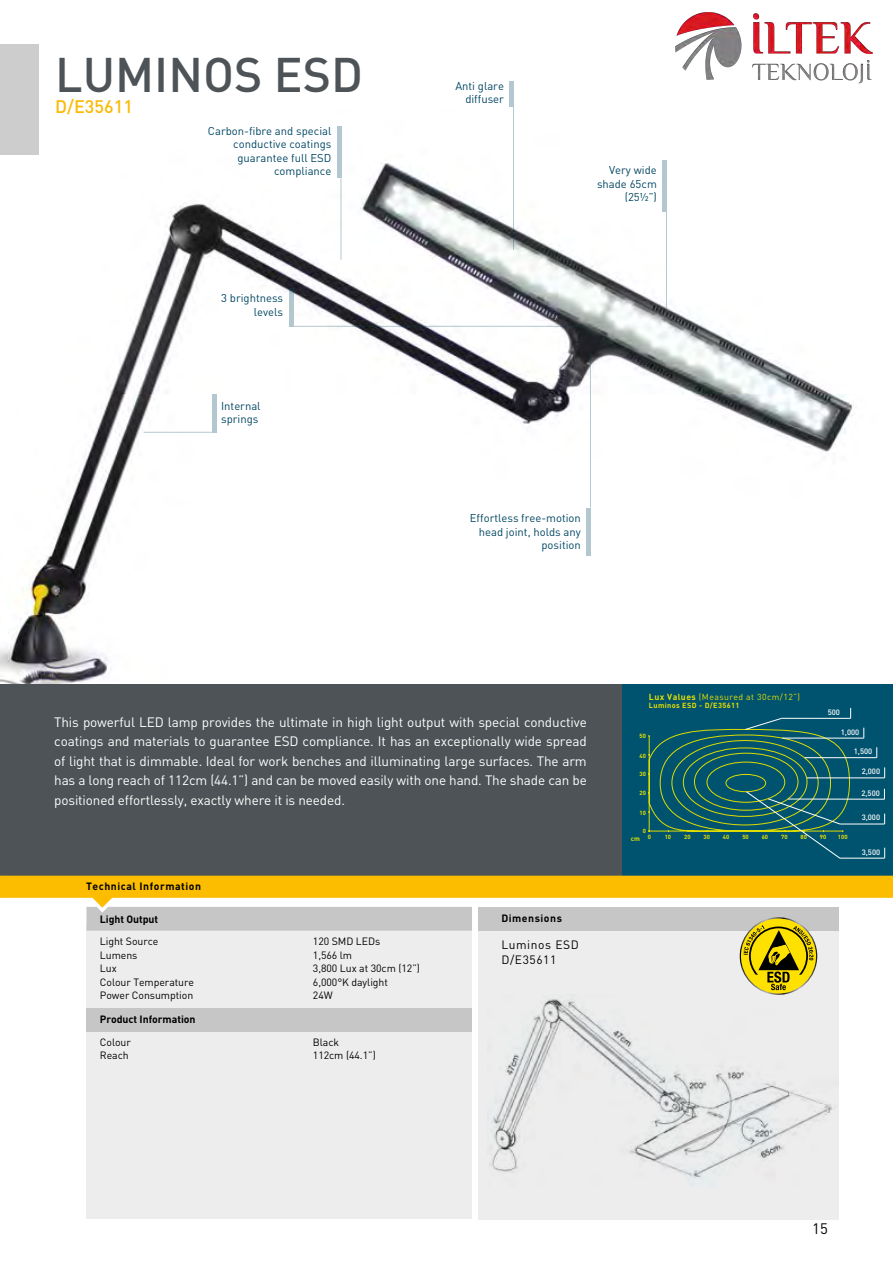
<style>
.page{position:relative;width:893px;height:1263px;background:#fff}
.page>*{position:absolute;margin:0;border:0;box-sizing:border-box;transform-origin:0 0}
.t1{font:500 48px "DIN";color:#4d5356}
.t2{font:500 18px "DIN";color:#fbba07}
.t3{font:15px "DIN";color:#000}
.t4{font:13.5px/19.5px "DIN";letter-spacing:-.01em;color:#fff;text-align:justify}
.t5{font:12px/15px "DIN";letter-spacing:.05em;color:#000}
.t6{font:11.25px/13.5px "DIN";color:#004662;text-align:right}
.t7{font:11.25px/13.5px "DIN";color:#004663;text-align:right}
.t8{font:10.5px "DIN";letter-spacing:-.005em;color:#000}
.t9{font:700 10.5px "DIN";letter-spacing:.05em;color:#000}
.t10{font:700 10.5px "DIN";letter-spacing:-.005em;color:#000}
.t11{font:8.7px "DIN";letter-spacing:.05em;color:#e6e000}
.t12{font:500 7.65px "DIN";color:#fff}
.t13{font:700 7.35px "DIN";letter-spacing:.05em;color:#e6e000}
.t14{font:700 6.6px "DIN";color:#e6e000}
.t15{font:700 6px "DIN";color:#e6e000}
.s1{font-weight:700}
</style>
<div class="page">
<img style="left:1px;top:108px;width:876px;height:577px">
<img style="left:0;top:104px;width:1px;height:586px">
<div style="left:0;top:44px;width:38px;height:110px;background:#cdcdcd"></div>
<hr style="left:294px;top:326px;width:292px;height:1px;background:#004662">
<svg style="left:289px;top:288px;width:4px;height:39px"></svg>
<hr style="left:666px;top:212px;width:1px;height:96px;background:#004662">
<hr style="left:663px;top:160px;width:4px;height:51px;background:#b3c7d0">
<div style="left:0;top:685px;width:624px;height:211px;background:#4d5356"></div>
<div style="left:478px;top:927px;width:361px;height:292px;background:#ededed"></div>
<div style="left:86px;top:926px;width:386px;height:293px;background:#ededed"></div>
<div style="left:86px;top:1008px;width:386px;height:24px;background:#c6c6c6"></div>
<div style="left:622px;top:685px;width:271px;height:191px;background:#00536f"></div>
<img style="left:490px;top:994px;width:343px;height:186px">
<hr style="left:590px;top:353px;width:1px;height:154px;background:#004662">
<hr style="left:587px;top:508px;width:4px;height:47px;background:#b3c7d0">
<hr style="left:513px;top:107px;width:1px;height:143px;background:#004662">
<hr style="left:510px;top:81px;width:4px;height:25px;background:#b3c7d0">
<hr style="left:840px;top:824px;width:44px;height:1px;background:#fff">
<hr style="left:788px;top:799px;width:96px;height:1px;background:#fff">
<hr style="left:807px;top:778px;width:77px;height:1px;background:#fff">
<hr style="left:804px;top:757px;width:73px;height:1px;background:#fff">
<hr style="left:840px;top:858px;width:44px;height:1px;background:#fff">
<svg style="left:648px;top:708px;width:216px;height:151px"></svg>
<svg style="left:0;top:876px;width:893px;height:114px"></svg>
<hr style="left:144px;top:432px;width:68px;height:1px;background:#004662">
<div style="left:212px;top:394px;width:5px;height:39px;background:#b3c7d0"></div>
<hr style="left:341px;top:178px;width:1px;height:82px;background:#004662">
<hr style="left:337px;top:126px;width:4px;height:52px;background:#b3c7d0">
<img style="left:676px;top:13px;width:196px;height:71px">
<h1 class="t1" style="left:55px;top:46px;width:309px">LUMINOS ESD</h1>
<h2 class="t2" style="left:55px;top:96px;width:79px">D/E35611</h2>
<p class="t7" style="left:208px;top:124px;width:125px">Carbon-fibre and special conductive coatings guarantee full ESD compliance</p>
<p class="t6" style="left:221px;top:292px;width:63px">3 brightness levels</p>
<p class="t6" style="left:221px;top:399px;width:41px;text-align:left">Internal springs</p>
<p class="t6" style="left:455px;top:79px;width:50px">Anti glare diffuser</p>
<p class="t6" style="left:597px;top:163px;width:61px">Very wide shade 65cm (25½”)</p>
<p class="t6" style="left:470px;top:511px;width:112px">Effortless free-motion head joint, holds any position</p>
<p class="t4" style="left:54px;top:712px;width:534px">This powerful LED lamp provides the ultimate in high light output with special conductive coatings and materials to guarantee ESD compliance. It has an exceptionally wide spread of light that is dimmable. Ideal for work benches and illuminating large surfaces. The arm has a long reach of 112cm (44.1”) and can be moved easily with one hand. The shade can be positioned effortlessly, exactly where it is needed.</p>
<p class="t9" style="left:86px;top:880px;width:117px">Technical Information</p>
<p class="t10" style="left:100px;top:913px;width:60px">Light Output</p>
<p class="t8" style="left:100px;top:935px;width:60px">Light Source</p>
<p class="t8" style="left:313px;top:935px;width:69px">120 SMD LEDs</p>
<p class="t8" style="left:100px;top:949px;width:39px">Lumens</p>
<p class="t8" style="left:313px;top:949px;width:41px">1,566 lm</p>
<p class="t8" style="left:100px;top:962px;width:18px">Lux</p>
<p class="t8" style="left:313px;top:962px;width:109px">3,800 Lux at 30cm (12”)</p>
<p class="t8" style="left:100px;top:976px;width:96px">Colour Temperature</p>
<p class="t8" style="left:313px;top:976px;width:77px">6,000°K daylight</p>
<p class="t8" style="left:100px;top:989px;width:95px">Power Consumption</p>
<p class="t8" style="left:313px;top:989px;width:21px">24W</p>
<p class="t10" style="left:100px;top:1013px;width:97px">Product Information</p>
<p class="t8" style="left:100px;top:1036px;width:32px">Colour</p>
<p class="t8" style="left:313px;top:1036px;width:28px">Black</p>
<p class="t8" style="left:100px;top:1049px;width:30px">Reach</p>
<p class="t8" style="left:313px;top:1049px;width:64px">112cm (44.1”)</p>
<p class="t9" style="left:501px;top:912px;width:62px">Dimensions</p>
<p class="t5" style="left:501px;top:937px;width:79px">Luminos ESD<br>D/E35611</p>
<p class="t11" style="left:649px;top:692px;width:153px"><span class="s1">Lux Values</span> (Measured at 30cm/12”)</p>
<p class="t13" style="left:649px;top:701px;width:92px">Luminos ESD - D/E35611</p>
<p class="t12" style="left:828px;top:708px;width:14px">500</p>
<p class="t12" style="left:841px;top:727px;width:20px">1,000</p>
<p class="t15" style="left:640px;top:732px;width:8px">50</p>
<p class="t15" style="left:640px;top:752px;width:8px">40</p>
<p class="t15" style="left:640px;top:771px;width:8px">30</p>
<p class="t15" style="left:640px;top:789px;width:8px">20</p>
<p class="t15" style="left:640px;top:809px;width:8px">10</p>
<p class="t15" style="left:643px;top:828px;width:5px">0</p>
<p class="t14" style="left:631px;top:834px;width:22px">cm <sup>0</sup></p>
<p class="t15" style="left:665px;top:834px;width:8px">10</p>
<p class="t15" style="left:684px;top:834px;width:8px">20</p>
<p class="t15" style="left:704px;top:834px;width:8px">30</p>
<p class="t15" style="left:723px;top:834px;width:8px">40</p>
<p class="t15" style="left:742px;top:834px;width:8px">50</p>
<p class="t15" style="left:762px;top:834px;width:8px">60</p>
<p class="t15" style="left:781px;top:834px;width:8px">70</p>
<p class="t15" style="left:800px;top:834px;width:8px">80</p>
<p class="t15" style="left:820px;top:834px;width:8px">90</p>
<p class="t15" style="left:838px;top:834px;width:11px">100</p>
<p class="t12" style="left:854px;top:747px;width:20px">1,500</p>
<p class="t12" style="left:862px;top:767px;width:20px">2,000</p>
<p class="t12" style="left:861px;top:788px;width:20px">2,500</p>
<p class="t12" style="left:862px;top:813px;width:20px">3,000</p>
<p class="t12" style="left:862px;top:847px;width:20px">3,500</p>
<p class="t3" style="left:812px;top:1220px;width:17px">15</p>
</div>
